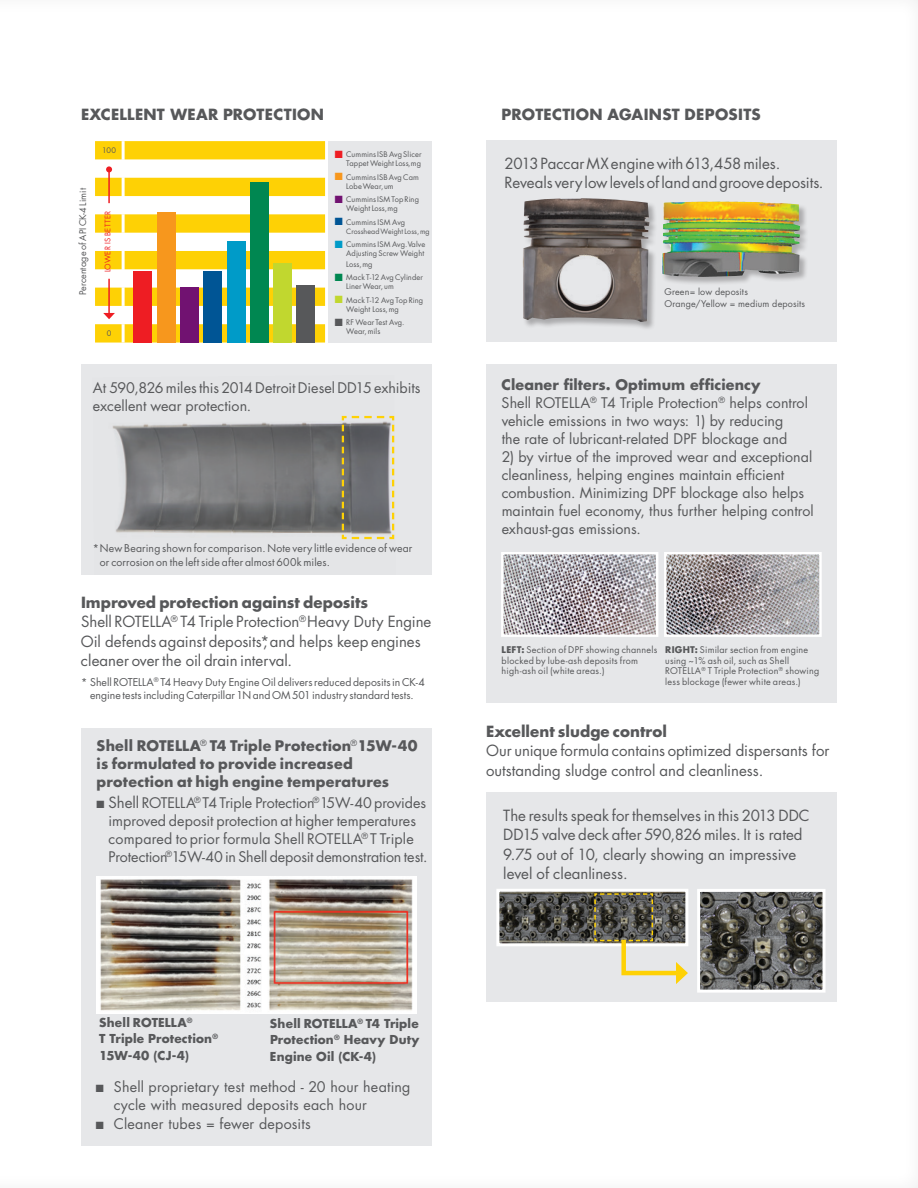
<style>
.page{position:relative;width:918px;height:1188px;background:#fff}
.page>*{position:absolute;margin:0;border:0;box-sizing:border-box;transform-origin:0 0}
.t1{font:15px/19.5px "Futura Std";color:#57585a}
.t2{font:700 15px "Futura Std";letter-spacing:.015em;color:#57585a}
.t3{font:14.25px/18px "Futura Std";letter-spacing:.005em;color:#57585a}
.t4{font:700 14.25px/18px "Futura Std";letter-spacing:.015em;color:#57585a}
.t5{font:700 12px/16.5px "Futura Std";letter-spacing:.01em;color:#57585a}
.t6{font:10.5px/13.5px "Futura Std";letter-spacing:.005em;color:#57585a;text-align:center}
.t7{font:9px/10.5px "Futura Std";letter-spacing:.025em;color:#57585a}
.t8{font:7.5px/9px "Futura Std";letter-spacing:.01em;color:#57585a}
.t9{font:7.5px "Futura Std";letter-spacing:.04em;color:#ee1d23}
.t10{font:7.2px "Futura Std";letter-spacing:.005em;color:#57585a}
.s1{color:#ee1d23}
.s2{color:#f7971d}
.s3{color:#711271}
.s4{color:#005595}
.s5{color:#009bc8}
.s6{color:#008751}
.s7{color:#c1d72f}
.s8{font-weight:700}
.s9{font-size:15px}
</style>
<div class="page">
<svg style="left:95px;top:141px;width:230px;height:202px"></svg>
<hr style="left:122px;top:141px;width:3px;height:18px;background:#fff">
<hr style="left:122px;top:159px;width:3px;height:19px;background:#fff">
<hr style="left:122px;top:178px;width:3px;height:18px;background:#fff">
<hr style="left:122px;top:196px;width:3px;height:18px;background:#fff">
<hr style="left:122px;top:214px;width:3px;height:19px;background:#fff">
<hr style="left:122px;top:233px;width:3px;height:18px;background:#fff">
<hr style="left:122px;top:251px;width:3px;height:18px;background:#fff">
<hr style="left:122px;top:269px;width:3px;height:19px;background:#fff">
<hr style="left:122px;top:288px;width:3px;height:18px;background:#fff">
<hr style="left:122px;top:306px;width:3px;height:18px;background:#fff">
<hr style="left:122px;top:324px;width:3px;height:19px;background:#fff">
<div style="left:134px;top:271px;width:18px;height:72px;background:#ee1d23"></div>
<div style="left:157px;top:212px;width:18px;height:131px;background:#f7971d"></div>
<div style="left:180px;top:287px;width:18px;height:56px;background:#711271"></div>
<div style="left:204px;top:271px;width:18px;height:72px;background:#005595"></div>
<div style="left:227px;top:241px;width:18px;height:102px;background:#009bc8"></div>
<div style="left:250px;top:182px;width:18px;height:161px;background:#008751"></div>
<div style="left:274px;top:263px;width:18px;height:80px;background:#c1d72f"></div>
<div style="left:297px;top:285px;width:18px;height:58px;background:#57585a"></div>
<div style="left:328px;top:141px;width:104px;height:202px;background:#e6e7e9"></div>
<hr style="left:108px;top:169px;width:2px;height:34px;background:#ee1d23">
<svg style="left:106px;top:166px;width:6px;height:6px"></svg>
<hr style="left:108px;top:279px;width:2px;height:35px;background:#ee1d23">
<svg style="left:103px;top:313px;width:12px;height:6px"></svg>
<div style="left:81px;top:728px;width:351px;height:418px;background:#e6e7e9"></div>
<img style="left:97px;top:876px;width:319px;height:138px">
<div style="left:486px;top:364px;width:351px;height:339px;background:#e6e7e9"></div>
<img style="left:667px;top:555px;width:152px;height:79px">
<div style="left:664px;top:552px;width:158px;height:85px;border:2px solid #fff"></div>
<img style="left:504px;top:555px;width:151px;height:79px">
<div style="left:501px;top:552px;width:157px;height:85px;border:2px solid #fff"></div>
<div style="left:486px;top:792px;width:351px;height:210px;background:#e6e7e9"></div>
<img style="left:500px;top:893px;width:94px;height:49px">
<div style="left:496px;top:889px;width:192px;height:57px;border:3px solid #fff"></div>
<img style="left:701px;top:893px;width:121px;height:96px">
<div style="left:697px;top:889px;width:129px;height:104px;border:3px solid #fff"></div>
<svg style="left:594px;top:893px;width:94px;height:91px"></svg>
<div style="left:81px;top:364px;width:351px;height:210px;background:#e6e7e9"></div>
<img style="left:112px;top:422px;width:229px;height:112px">
<svg style="left:341px;top:415px;width:54px;height:125px;background:#868479"></svg>
<div style="left:486px;top:140px;width:351px;height:202px;background:#e6e7e9"></div>
<div style="left:661px;top:201px;width:148px;height:85px;background:#231f20;opacity:.3"></div>
<img style="left:662px;top:202px;width:138px;height:77px">
<div style="left:522px;top:198px;width:136px;height:132px;background:#231f20;opacity:.3"></div>
<img style="left:523px;top:198px;width:126px;height:124px">
<img style="left:579px;top:254px;width:19px;height:4px">
<p class="t2" style="left:81px;top:105px;width:245px">EXCELLENT WEAR PROTECTION</p>
<p class="t7" style="left:78px;top:295px;width:109px;rotate:-90deg">Percentage of API CK-4 Limit</p>
<p class="t8" style="left:102px;top:146px;width:15px">100</p>
<p class="t9" style="left:103px;top:272px;width:63px;rotate:-90deg">LOWER IS BETTER</p>
<p class="t8" style="left:107px;top:329px;width:6px">0</p>
<p class="t8" style="left:335px;top:150px;width:88px;text-align:right"><span class="s1">■</span> Cummins ISB Avg Slicer<br>Tappet Weight Loss, mg</p>
<p class="t8" style="left:346px;top:172px;width:74px;text-indent:-12px"><span class="s2">■</span> Cummins ISB Avg Cam<br>Lobe Wear, um</p>
<p class="t8" style="left:346px;top:195px;width:74px;text-indent:-12px"><span class="s3">■</span> Cummins ISM Top Ring<br>Weight Loss, mg</p>
<p class="t8" style="left:335px;top:217px;width:72px"><span class="s4">■</span> Cummins ISM Avg</p>
<p class="t10" style="left:346px;top:226px;width:85px">Crosshead Weight Loss, mg</p>
<p class="t8" style="left:335px;top:240px;width:92px;text-align:right"><span class="s5">■</span> Cummins ISM Avg. Valve<br>Adjusting Screw Weight</p>
<p class="t8" style="left:346px;top:259px;width:28px">Loss, mg</p>
<p class="t8" style="left:346px;top:273px;width:78px;text-indent:-12px"><span class="s6">■</span> Mack T-12 Avg Cylinder<br>Liner Wear, um</p>
<p class="t8" style="left:346px;top:295px;width:78px;text-indent:-12px"><span class="s7">■</span> Mack T-12 Avg Top Ring<br>Weight Loss, mg</p>
<p class="t8" style="left:346px;top:318px;width:60px;text-indent:-12px">■ RF Wear Test Avg.<br>Wear, mils</p>
<p class="t3" style="left:93px;top:378px;width:329px">At 590,826 miles this 2014 Detroit Diesel DD15 exhibits excellent wear protection.</p>
<p class="t6" style="left:100px;top:542px;width:314px;text-align:left;text-indent:-7px">* New Bearing shown for comparison. Note very little evidence of wear or corrosion on the left side after almost 600k miles.</p>
<p class="t1" style="left:81px;top:593px;width:352px"><span class="s8">Improved protection against deposits<br></span>Shell ROTELLA<sup>®</sup> T4 Triple Protection<sup>®</sup> Heavy Duty Engine Oil defends against deposits*, and helps keep engines cleaner over the oil drain interval.</p>
<p class="t6" style="left:81px;top:675px;width:345px">* Shell ROTELLA<sup>®</sup> T4 Heavy Duty Engine Oil delivers reduced deposits in CK-4 engine tests including Caterpillar 1N and OM 501 industry standard tests.</p>
<p class="t4" style="left:97px;top:737px;width:322px">Shell ROTELLA<sup>®</sup> T4 Triple Protection<sup>®</sup> 15W-40 is formulated to provide increased protection at high engine temperatures</p>
<p class="t3" style="left:109px;top:794px;width:320px;text-indent:-12px">■ <span class="s9">Shell</span> ROTELLA<sup>®</sup> T4 Triple Protection<sup>®</sup> 15W-40 provides improved deposit protection at higher temperatures compared to prior formula Shell ROTELLA<sup>®</sup> T Triple Protection<sup>®</sup> 15W-40 in Shell deposit demonstration test.</p>
<p class="t5" style="left:99px;top:1014px;width:120px">Shell ROTELLA<sup>®<br></sup>T Triple Protection<sup>®<br></sup>15W-40 (CJ-4)</p>
<p class="t5" style="left:270px;top:1015px;width:151px;text-align:justify">Shell ROTELLA<sup>®</sup> T4 Triple Protection<sup>®</sup> Heavy Duty Engine Oil (CK-4)</p>
<p class="t3" style="left:114px;top:1078px;width:298px;text-indent:-18px">■ Shell proprietary test method - 20 hour heating cycle with measured deposits each hour</p>
<p class="t3" style="left:96px;top:1115px;width:216px">■ Cleaner tubes = fewer deposits</p>
<p class="t2" style="left:501px;top:105px;width:261px">PROTECTION AGAINST DEPOSITS</p>
<p class="t1" style="left:505px;top:153px;width:320px">2013 Paccar MX engine with 613,458 miles.<br>Reveals very low levels of land and groove deposits.</p>
<p class="t7" style="left:664px;top:286px;width:142px;line-height:12px">Green= low deposits<br>Orange/Yellow = medium deposits</p>
<p class="t3" style="left:502px;top:376px;width:308px"><span class="s8">Cleaner filters. Optimum efficiency<br></span>Shell ROTELLA<sup>®</sup> T4 Triple Protection<sup>®</sup> helps control vehicle emissions in two ways: 1) by reducing<br>the rate of lubricant-related DPF blockage and</p>
<p class="t3" style="left:502px;top:448px;width:314px">2) by virtue of the improved wear and exceptional cleanliness, helping engines maintain efficient combustion. Minimizing DPF blockage also helps maintain fuel economy, thus further helping control exhaust-gas emissions.</p>
<p class="t7" style="left:502px;top:645px;width:157px"><span class="s8">LEFT:</span> Section of DPF showing channels blocked by lube-ash deposits from high-ash oil (white areas.)</p>
<p class="t7" style="left:665px;top:645px;width:156px"><span class="s8">RIGHT:</span> Similar section from engine using ~1% ash oil, such as Shell ROTELLA<sup>®</sup> T Triple Protection<sup>®</sup> showing less blockage (fewer white areas.)</p>
<p class="t2" style="left:486px;top:721px;width:183px">Excellent sludge control</p>
<p class="t1" style="left:486px;top:741px;width:345px">Our unique formula contains optimized dispersants for outstanding sludge control and cleanliness.</p>
<p class="t1" style="left:503px;top:806px;width:308px">The results speak for themselves in this 2013 DDC DD15 valve deck after 590,826 miles. It is rated 9.75 out of 10, clearly showing an impressive level of cleanliness.</p>
</div>
